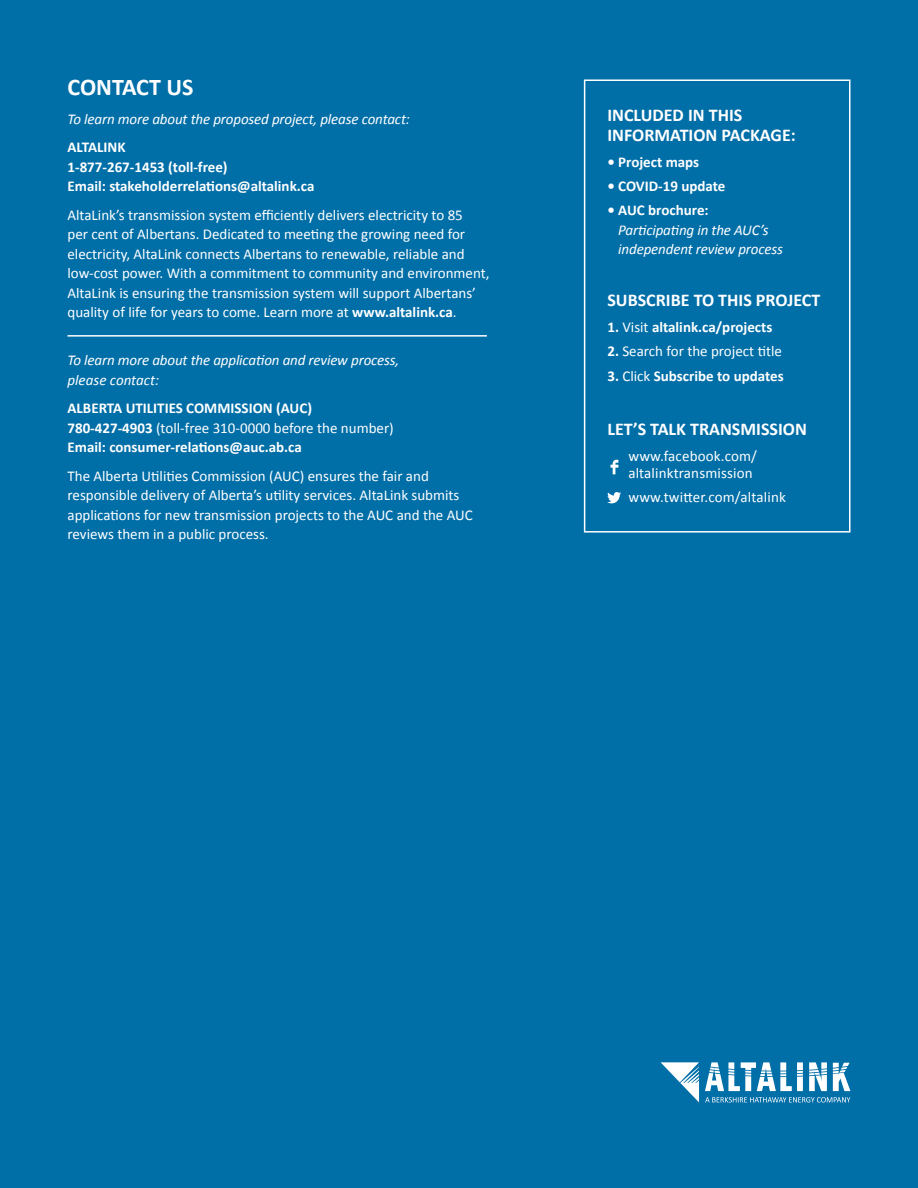
<style>
.page{position:relative;width:918px;height:1188px;background:#006ea7}
.page>*{position:absolute;margin:0;border:0;box-sizing:border-box;transform-origin:0 0}
.t1{font:700 24px "Calibri";color:#fff}
.t2{font:700 18px/20px "Calibri";color:#fff}
.t3{font:15px/19.5px "Calibri";color:#fff}
.t4{font:700 15px/19.5px "Calibri";color:#fff}
.t5{font:italic 15px/19.5px "Calibri";letter-spacing:-.01em;color:#fff}
.s1{font-weight:700}
.s2{font-weight:400}
</style>
<div class="page">
<hr style="left:68px;top:335px;width:419px;height:2px;background:#fff">
<svg style="left:705px;top:1062px;width:98px;height:29px"></svg>
<svg style="left:809px;top:1062px;width:18px;height:29px"></svg>
<svg style="left:833px;top:1063px;width:17px;height:28px"></svg>
<svg style="left:661px;top:1062px;width:38px;height:40px"></svg>
<svg style="left:705px;top:1097px;width:145px;height:6px"></svg>
<div style="left:584px;top:80px;width:266px;height:453px;border:2px solid #fff"></div>
<svg style="left:611px;top:460px;width:7px;height:14px"></svg>
<svg style="left:607px;top:492px;width:14px;height:11px"></svg>
<h1 class="t1" style="left:68px;top:72px;width:127px">CONTACT US</h1>
<p class="t5" style="left:68px;top:108px;width:344px">To learn more about the proposed project, please contact:</p>
<p class="t4" style="left:68px;top:137px;width:248px">ALTALINK<br>1-877-267-1453 (toll-free)<br>Email: stakeholderrelations@altalink.ca</p>
<p class="t3" style="left:68px;top:205px;width:424px">AltaLink’s transmission system efficiently delivers electricity to 85<br>per cent of Albertans. Dedicated to meeting the growing need for electricity, AltaLink connects Albertans to renewable, reliable and low-cost power. With a commitment to community and environment, AltaLink is ensuring the transmission system will support Albertans’ quality of life for years to come. Learn more at <span class="s1">www.altalink.ca</span>.</p>
<p class="t5" style="left:68px;top:350px;width:333px">To learn more about the application and review process, please contact:</p>
<p class="t4" style="left:68px;top:398px;width:328px">ALBERTA UTILITIES COMMISSION (AUC)<br>780-427-4903 <span class="s2">(toll-free 310-0000 before the number)<br></span>Email: consumer-relations@auc.ab.ca</p>
<p class="t3" style="left:68px;top:466px;width:407px">The Alberta Utilities Commission (AUC) ensures the fair and responsible delivery of Alberta’s utility services. AltaLink submits applications for new transmission projects to the AUC and the AUC reviews them in a public process.</p>
<p class="t2" style="left:607px;top:105px;width:190px">INCLUDED IN THIS<br>INFORMATION PACKAGE:</p>
<p class="t4" style="left:607px;top:152px;width:93px">• Project maps</p>
<p class="t4" style="left:607px;top:176px;width:120px">• COVID-19 update</p>
<p class="t4" style="left:607px;top:201px;width:103px">• AUC brochure:</p>
<p class="t5" style="left:618px;top:220px;width:166px">Participating in the AUC’s independent review process</p>
<p class="t2" style="left:607px;top:290px;width:215px">SUBSCRIBE TO THIS PROJECT</p>
<p class="t4" style="left:607px;top:317px;width:166px">1. <span class="s2">Visit</span> altalink.ca/projects</p>
<p class="t3" style="left:607px;top:341px;width:176px"><span class="s1">2.</span> Search for the project title</p>
<p class="t4" style="left:607px;top:366px;width:178px">3. <span class="s2">Click</span> Subscribe to updates</p>
<p class="t2" style="left:607px;top:419px;width:201px">LET’S TALK TRANSMISSION</p>
<p class="t3" style="left:628px;top:448px;width:130px;line-height:16.5px">www.facebook.com/ altalinktransmission</p>
<p class="t3" style="left:628px;top:487px;width:159px">www.twitter.com/altalink</p>
</div>
